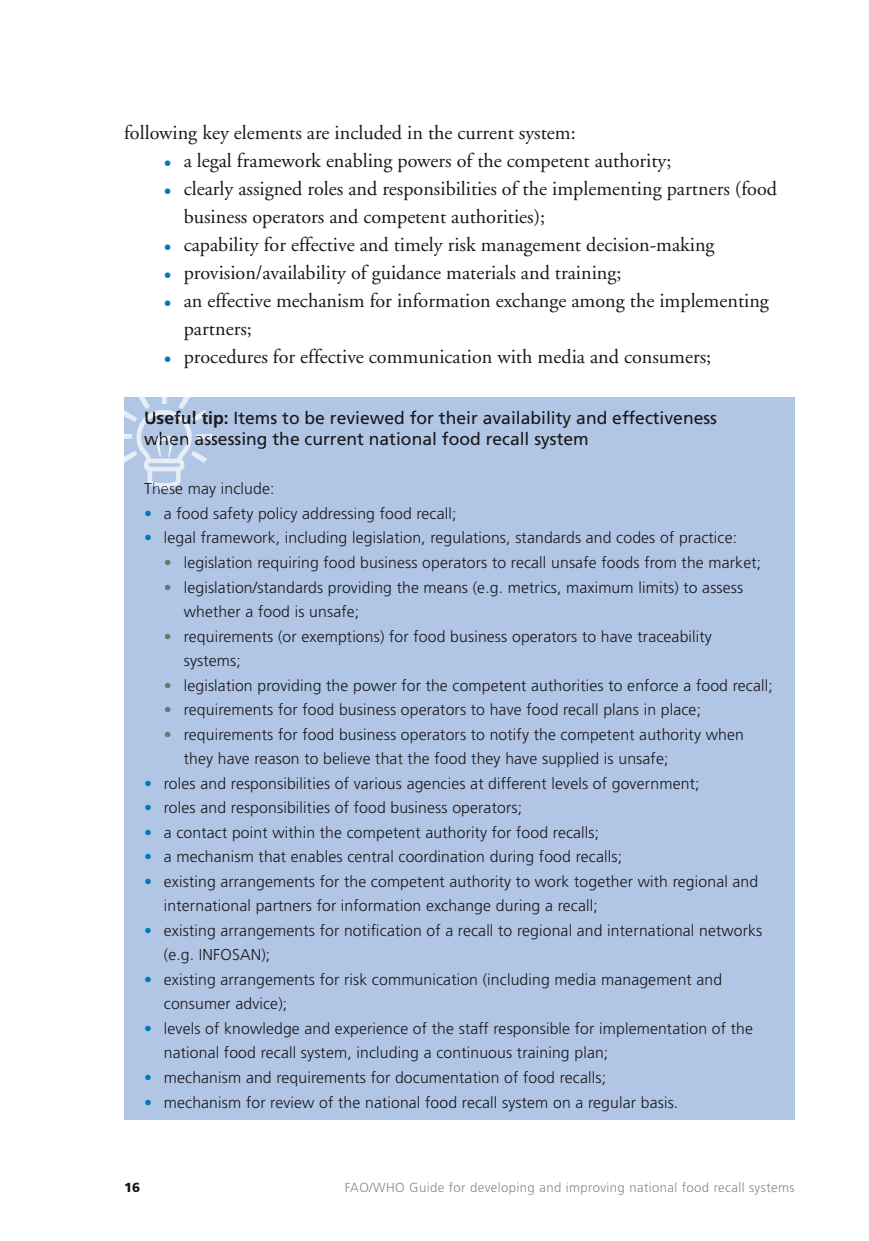
<style>
.page{position:relative;width:869px;height:1241px;background:#fff}
.page>*{position:absolute;margin:0;border:0;box-sizing:border-box;transform-origin:0 0}
.t1{font:20.12px/28px "Adobe Garamond";color:#1a171c}
.t2{font:17.5px/21px "Frutiger LT Std";color:#1a171c}
.t3{font:300 15.75px/24.5px "Frutiger LT Std";letter-spacing:.01em;color:#1a171c}
.t4{font:300 13.12px "Frutiger LT Std";letter-spacing:.03em;color:#87888a}
.t5{font:900 13.12px "Frutiger LT Std";color:#1a171c}
.s1{color:#0079bc}
.s2{font-weight:700}
.s3{color:#707173}
</style>
<div class="page">
<div style="left:124px;top:397px;width:670px;height:722px;background:#b0c6e4"></div>
<svg style="left:124px;top:397px;width:89px;height:93px"></svg>
<p class="t1" style="left:124px;top:119px;width:453px">following key elements are included in the current system:</p>
<p class="t1" style="left:164px;top:147px;width:509px"><span class="s1">•</span> a legal framework enabling powers of the competent authority;</p>
<p class="t1" style="left:184px;top:175px;width:594px;text-indent:-20px"><span class="s1">•</span> clearly assigned roles and responsibilities of the implementing partners (food business operators and competent authorities);</p>
<p class="t1" style="left:164px;top:231px;width:552px"><span class="s1">•</span> capability for effective and timely risk management decision-making</p>
<p class="t1" style="left:164px;top:259px;width:459px"><span class="s1">•</span> provision/availability of guidance materials and training;</p>
<p class="t1" style="left:184px;top:287px;width:586px;text-indent:-20px"><span class="s1">•</span> an effective mechanism for information exchange among the implementing partners;</p>
<p class="t1" style="left:164px;top:343px;width:548px"><span class="s1">•</span> procedures for effective communication with media and consumers;</p>
<p class="t2" style="left:144px;top:408px;width:574px"><span class="s2">Useful tip:</span> Items to be reviewed for their availability and effectiveness when assessing the current national food recall system</p>
<p class="t3" style="left:144px;top:477px;width:132px">These may include:</p>
<p class="t3" style="left:144px;top:501px;width:314px"><span class="s1">•</span> a food safety policy addressing food recall;</p>
<p class="t3" style="left:144px;top:526px;width:594px"><span class="s1">•</span> legal framework, including legislation, regulations, standards and codes of practice:</p>
<p class="t3" style="left:164px;top:550px;width:598px"><span class="s3">•</span> legislation requiring food business operators to recall unsafe foods from the market;</p>
<p class="t3" style="left:184px;top:575px;width:561px;text-indent:-20px"><span class="s3">•</span> legislation/standards providing the means (e.g. metrics, maximum limits) to assess whether a food is unsafe;</p>
<p class="t3" style="left:184px;top:624px;width:529px;text-indent:-20px"><span class="s3">•</span> requirements (or exemptions) for food business operators to have traceability systems;</p>
<p class="t3" style="left:164px;top:673px;width:610px"><span class="s3">•</span> legislation providing the power for the competent authorities to enforce a food recall;</p>
<p class="t3" style="left:164px;top:697px;width:538px"><span class="s3">•</span> requirements for food business operators to have food recall plans in place;</p>
<p class="t3" style="left:184px;top:722px;width:561px;text-indent:-20px"><span class="s3">•</span> requirements for food business operators to notify the competent authority when they have reason to believe that the food they have supplied is unsafe;</p>
<p class="t3" style="left:144px;top:771px;width:556px"><span class="s1">•</span> roles and responsibilities of various agencies at different levels of government;</p>
<p class="t3" style="left:144px;top:795px;width:379px"><span class="s1">•</span> roles and responsibilities of food business operators;</p>
<p class="t3" style="left:144px;top:820px;width:456px"><span class="s1">•</span> a contact point within the competent authority for food recalls;</p>
<p class="t3" style="left:144px;top:844px;width:479px"><span class="s1">•</span> a mechanism that enables central coordination during food recalls;</p>
<p class="t3" style="left:164px;top:869px;width:595px;text-indent:-20px"><span class="s1">•</span> existing arrangements for the competent authority to work together with regional and international partners for information exchange during a recall;</p>
<p class="t3" style="left:164px;top:918px;width:599px;text-indent:-20px"><span class="s1">•</span> existing arrangements for notification of a recall to regional and international networks (e.g. INFOSAN);</p>
<p class="t3" style="left:164px;top:967px;width:559px;text-indent:-20px"><span class="s1">•</span> existing arrangements for risk communication (including media management and consumer advice);</p>
<p class="t3" style="left:164px;top:1016px;width:590px;text-indent:-20px"><span class="s1">•</span> levels of knowledge and experience of the staff responsible for implementation of the national food recall system, including a continuous training plan;</p>
<p class="t3" style="left:144px;top:1065px;width:463px"><span class="s1">•</span> mechanism and requirements for documentation of food recalls;</p>
<p class="t3" style="left:144px;top:1089px;width:535px"><span class="s1">•</span> mechanism for review of the national food recall system on a regular basis.</p>
<p class="t5" style="left:124px;top:1179px;width:18px">16</p>
<p class="t4" style="left:344px;top:1179px;width:451px">FAO/WHO Guide for developing and improving national food recall systems</p>
</div>
